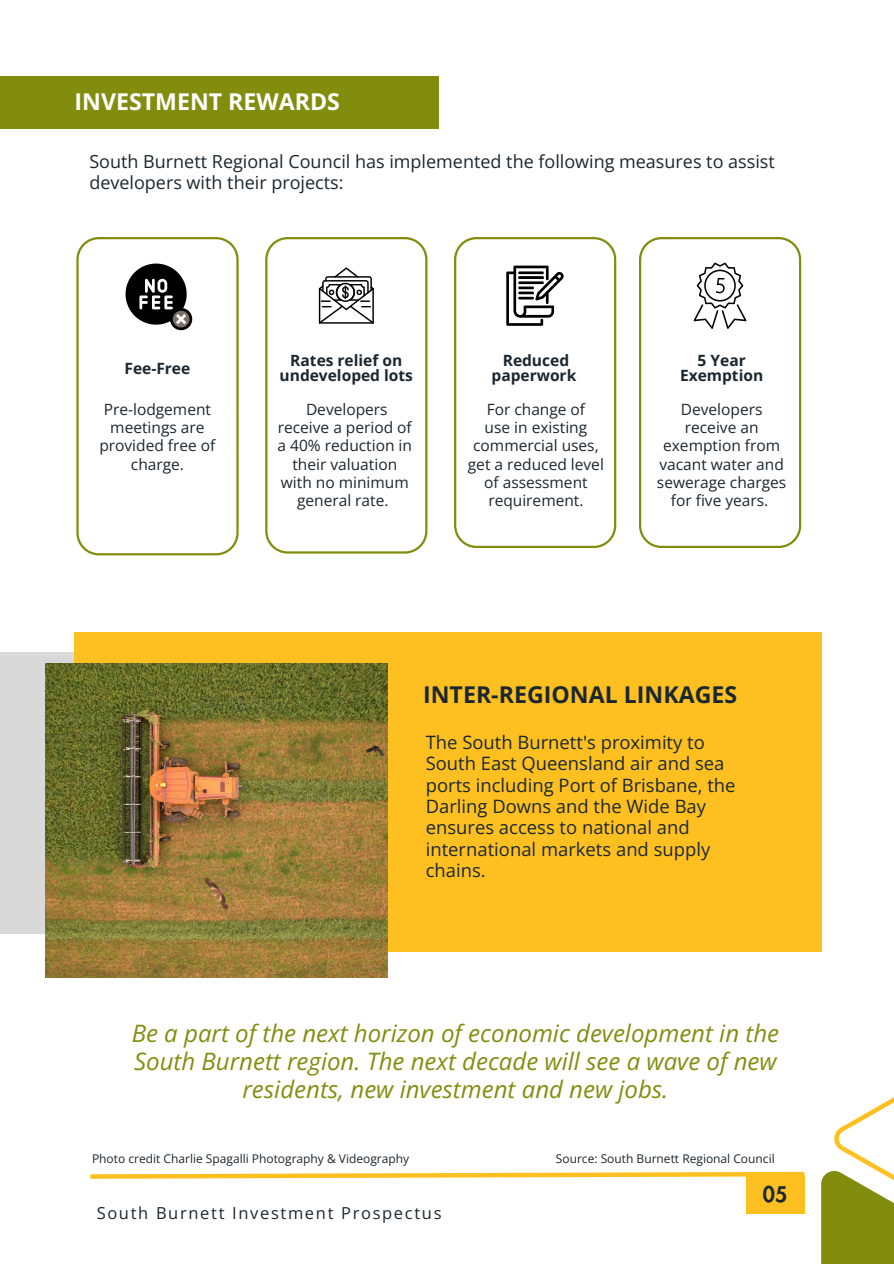
<style>
.page{position:relative;width:894px;height:1264px;background:#fff}
.page>*{position:absolute;margin:0;border:0;box-sizing:border-box;transform-origin:0 0}
.t1{font:italic 24px/28.2px "Open Sans";color:#828d0e;text-align:center}
.t2{font:700 23.1px "Open Sans";color:#1b272f}
.t3{font:700 23.1px "Open Sans";color:#fff}
.t4{font:800 21px "Futura LT Pro";color:#1b272f}
.t5{font:18.45px/21.3px "Open Sans";color:#1b272f}
.t6{font:18px/21.3px "Open Sans";color:#1b272f}
.t7{font:16.5px "Open Sans";letter-spacing:.1em;color:#1b272f}
.t8{font:15.45px/18.1px "Open Sans";color:#1b272f;text-align:center}
.t9{font:700 15.45px/15.5px "Open Sans";color:#1b272f;text-align:center}
.t10{font:12px "Open Sans";color:#1b272f}
</style>
<div class="page">
<svg style="left:90px;top:1171px;width:715px;height:9px"></svg>
<div style="left:745px;top:1175px;width:59px;height:38px;background:#fec020"></div>
<div style="left:820px;top:1170px;width:73px;height:93px;background:#828d0e"></div>
<svg style="left:834px;top:1097px;width:59px;height:106px"></svg>
<div style="left:0;top:652px;width:211px;height:282px;background:#d9d9d9"></div>
<div style="left:74px;top:631px;width:747px;height:320px;background:#fec020"></div>
<img style="left:45px;top:663px;width:342px;height:314px">
<div style="left:0;top:76px;width:438px;height:53px;background:#828d0e"></div>
<svg style="left:76px;top:237px;width:162px;height:318px"></svg>
<svg style="left:265px;top:237px;width:162px;height:316px"></svg>
<svg style="left:454px;top:237px;width:162px;height:310px"></svg>
<svg style="left:639px;top:237px;width:161px;height:310px"></svg>
<svg style="left:125px;top:263px;width:67px;height:67px"></svg>
<svg style="left:319px;top:267px;width:55px;height:56px"></svg>
<svg style="left:506px;top:265px;width:57px;height:61px"></svg>
<svg style="left:693px;top:262px;width:53px;height:67px"></svg>
<p class="t3" style="left:74px;top:85px;width:267px">INVESTMENT REWARDS</p>
<h5 class="t6" style="left:89px;top:150px;width:686px">South Burnett Regional Council has implemented the following measures to assist developers with their projects:</h5>
<h5 class="t9" style="left:125px;top:360px;width:67px">Fee-Free</h5>
<p class="t9" style="left:279px;top:352px;width:135px">Rates relief on undeveloped lots</p>
<h4 class="t9" style="left:491px;top:352px;width:86px">Reduced paperwork</h4>
<h5 class="t9" style="left:680px;top:352px;width:85px">5 Year<br>Exemption</h5>
<h4 class="t8" style="left:99px;top:400px;width:118px">Pre-lodgement meetings are provided free of charge.</h4>
<h5 class="t8" style="left:277px;top:400px;width:136px">Developers receive a period of a 40% reduction in their valuation with no minimum general rate.</h5>
<p class="t8" style="left:467px;top:400px;width:137px">For change of<br>use in existing commercial uses, get a reduced level of assessment requirement.</p>
<h4 class="t8" style="left:656px;top:400px;width:131px">Developers receive an exemption from vacant water and sewerage charges for five years.</h4>
<p class="t2" style="left:423px;top:678px;width:315px">INTER-REGIONAL LINKAGES</p>
<h3 class="t5" style="left:425px;top:731px;width:311px">The South Burnett's proximity to<br>South East Queensland air and sea ports including Port of Brisbane, the<br>Darling Downs and the Wide Bay ensures access to national and international markets and supply chains.</h3>
<h3 class="t1" style="left:132px;top:1018px;width:648px">Be a part of the next horizon of economic development in the<br>South Burnett region. The next decade will see a wave of new residents, new investment and new jobs.</h3>
<p class="t10" style="left:92px;top:1149px;width:318px">Photo credit Charlie Spagalli Photography &amp; Videography</p>
<h2 class="t10" style="left:555px;top:1149px;width:220px">Source: South Burnett Regional Council</h2>
<h1 class="t7" style="left:97px;top:1201px;width:346px">South Burnett Investment Prospectus</h1>
<h1 class="t4" style="left:762px;top:1184px;width:26px">05</h1>
</div>
